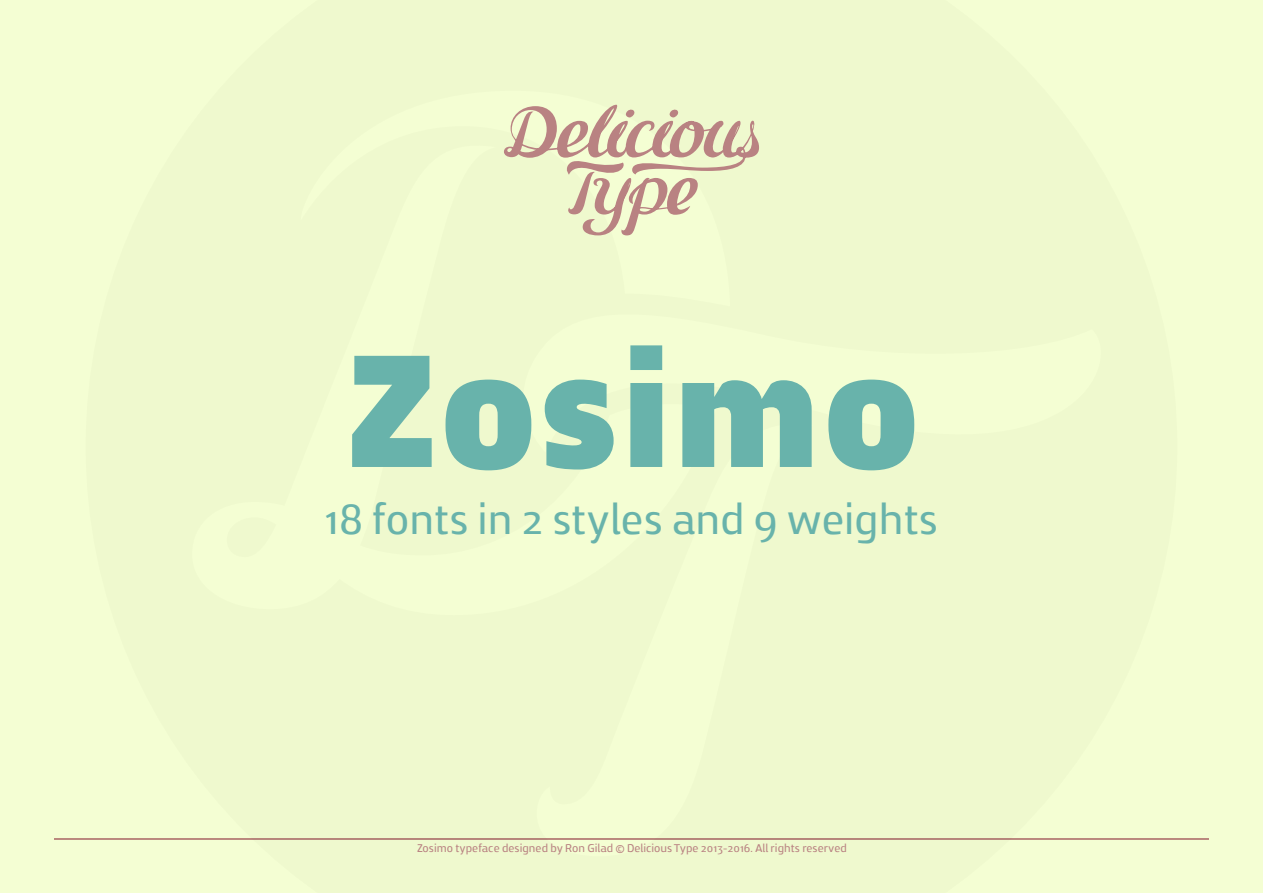
<style>
.page{position:relative;width:1263px;height:893px;background:#f4fed3}
.page>*{position:absolute;margin:0;border:0;box-sizing:border-box;transform-origin:0 0}
.t1{font:900 171px "Zosimo Pro";color:#68b3ab}
.t2{font:45px "Zosimo Pro";color:#68b3ab}
.t3{font:12px "Zosimo Pro";color:#b98282}
</style>
<div class="page">
<hr style="left:54px;top:838px;width:1155px;height:2px;background:#a86363">
<svg style="left:504px;top:105px;width:255px;height:130px"></svg>
<h1 class="t1" style="left:342px;top:313px;width:580px">Zosimo</h1>
<h2 class="t2" style="left:325px;top:494px;width:615px">18 fonts in 2 styles and 9 weights</h2>
<p class="t3" style="left:417px;top:841px;width:432px">Zosimo typeface designed by Ron Gilad © Delicious Type 2013-2016. All rights reserved</p>
</div>
